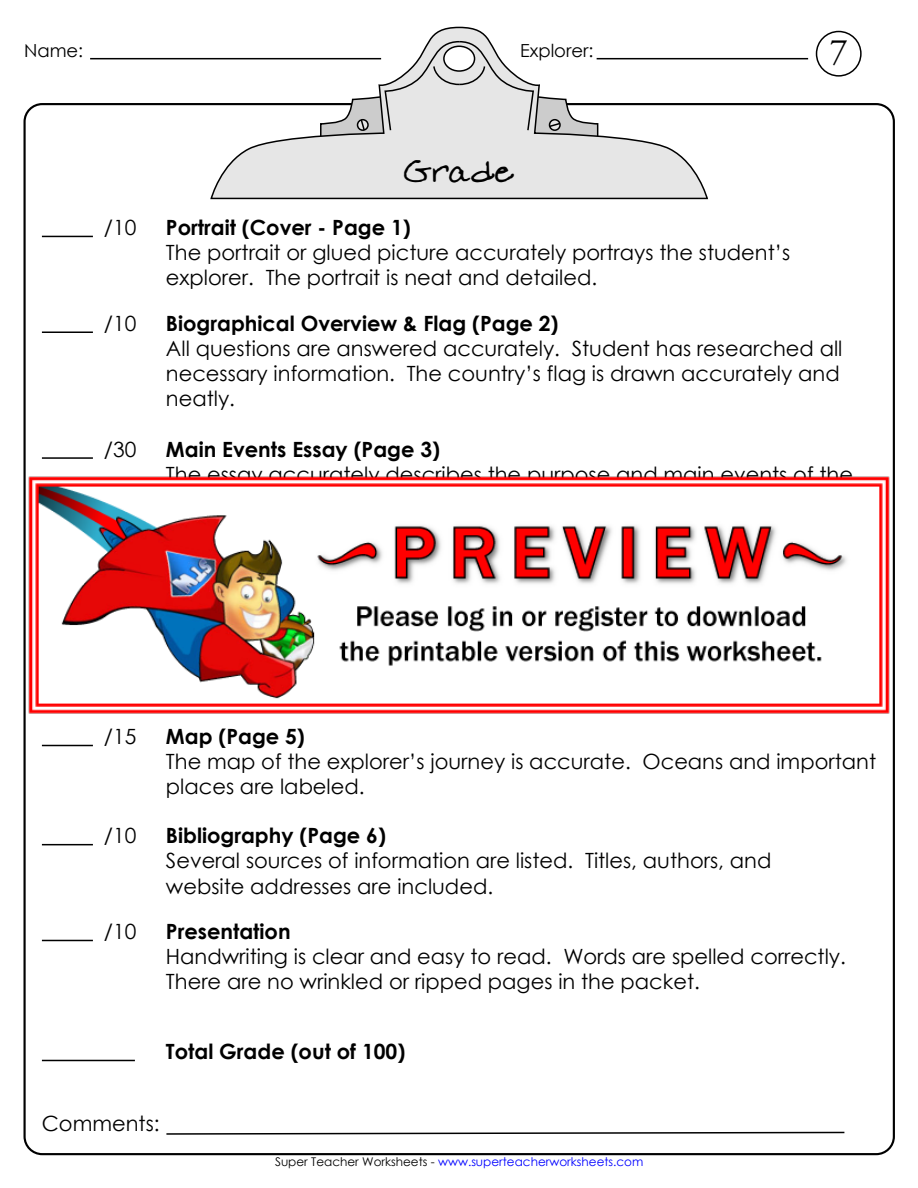
<style>
.page{position:relative;width:918px;height:1188px;background:#fff}
.page>*{position:absolute;margin:0;border:0;box-sizing:border-box;transform-origin:0 0}
.t1{font:36px "Jane Doe Fontgod.com";color:#000}
.t2{font:36px "Adobe Garamond Pro";color:#000}
.t3{font:21px/25.2px "Century Gothic 2";color:#000}
.t4{font:700 21px "Century Gothic 2";color:#000}
.t5{font:18px "Century Gothic 2";color:#000}
.t6{font:12px "Century Gothic 2";color:#00f}
.s1{color:#000}
</style>
<div class="page">
<svg style="left:210px;top:26px;width:499px;height:174px"></svg>
<svg style="left:319px;top:40px;width:280px;height:101px"></svg>
<hr style="left:90px;top:58px;width:291px;height:1px;background:#000">
<hr style="left:597px;top:58px;width:211px;height:1px;background:#000">
<div style="left:816px;top:31px;width:46px;height:46px;border:2px solid #000;border-radius:50%"></div>
<hr style="left:42px;top:236px;width:51px;height:1px;background:#000">
<hr style="left:42px;top:331px;width:51px;height:2px;background:#000">
<hr style="left:42px;top:457px;width:51px;height:2px;background:#000">
<hr style="left:42px;top:745px;width:51px;height:1px;background:#000">
<hr style="left:42px;top:844px;width:51px;height:1px;background:#000">
<hr style="left:42px;top:940px;width:51px;height:1px;background:#000">
<hr style="left:42px;top:1060px;width:93px;height:1px;background:#000">
<svg style="left:166px;top:1131px;width:679px;height:4px"></svg>
<img style="left:23px;top:470px;width:872px;height:248px">
<p class="t5" style="left:24px;top:38px;width:61px">Name:</p>
<p class="t5" style="left:520px;top:38px;width:75px">Explorer:</p>
<h1 class="t2" style="left:830px;top:30px;width:19px">7</h1>
<h1 class="t1" style="left:404px;top:147px;width:112px">Grade</h1>
<p class="t3" style="left:104px;top:214px;width:34px">/10</p>
<p class="t4" style="left:166px;top:211px;width:246px">Portrait (Cover - Page 1)</p>
<p class="t3" style="left:166px;top:240px;width:626px">The portrait or glued picture accurately portrays the student’s explorer. The portrait is neat and detailed.</p>
<p class="t3" style="left:104px;top:310px;width:34px">/10</p>
<p class="t4" style="left:166px;top:307px;width:394px">Biographical Overview &amp; Flag (Page 2)</p>
<p class="t3" style="left:166px;top:335px;width:678px">All questions are answered accurately. Student has researched all necessary information. The country’s flag is drawn accurately and neatly.</p>
<p class="t3" style="left:104px;top:436px;width:34px">/30</p>
<p class="t4" style="left:166px;top:433px;width:276px">Main Events Essay (Page 3)</p>
<p class="t3" style="left:166px;top:461px;width:689px">The essay accurately describes the purpose and main events of the</p>
<p class="t3" style="left:104px;top:723px;width:34px">/15</p>
<p class="t4" style="left:166px;top:720px;width:141px">Map (Page 5)</p>
<p class="t3" style="left:166px;top:749px;width:712px">The map of the explorer’s journey is accurate. Oceans and important places are labeled.</p>
<p class="t4" style="left:166px;top:820px;width:222px">Bibliography (Page 6)</p>
<p class="t3" style="left:166px;top:848px;width:607px">Several sources of information are listed. Titles, authors, and website addresses are included.</p>
<p class="t3" style="left:104px;top:823px;width:34px">/10</p>
<p class="t3" style="left:104px;top:918px;width:34px">/10</p>
<p class="t4" style="left:166px;top:915px;width:126px">Presentation</p>
<p class="t3" style="left:166px;top:944px;width:682px">Handwriting is clear and easy to read. Words are spelled correctly.<br>There are no wrinkled or ripped pages in the packet.</p>
<p class="t4" style="left:166px;top:1035px;width:241px">Total Grade (out of 100)</p>
<p class="t3" style="left:42px;top:1110px;width:119px">Comments:</p>
<p class="t6" style="left:275px;top:1154px;width:370px"><span class="s1">Super Teacher Worksheets -</span> www.superteacherworksheets.com</p>
</div>
